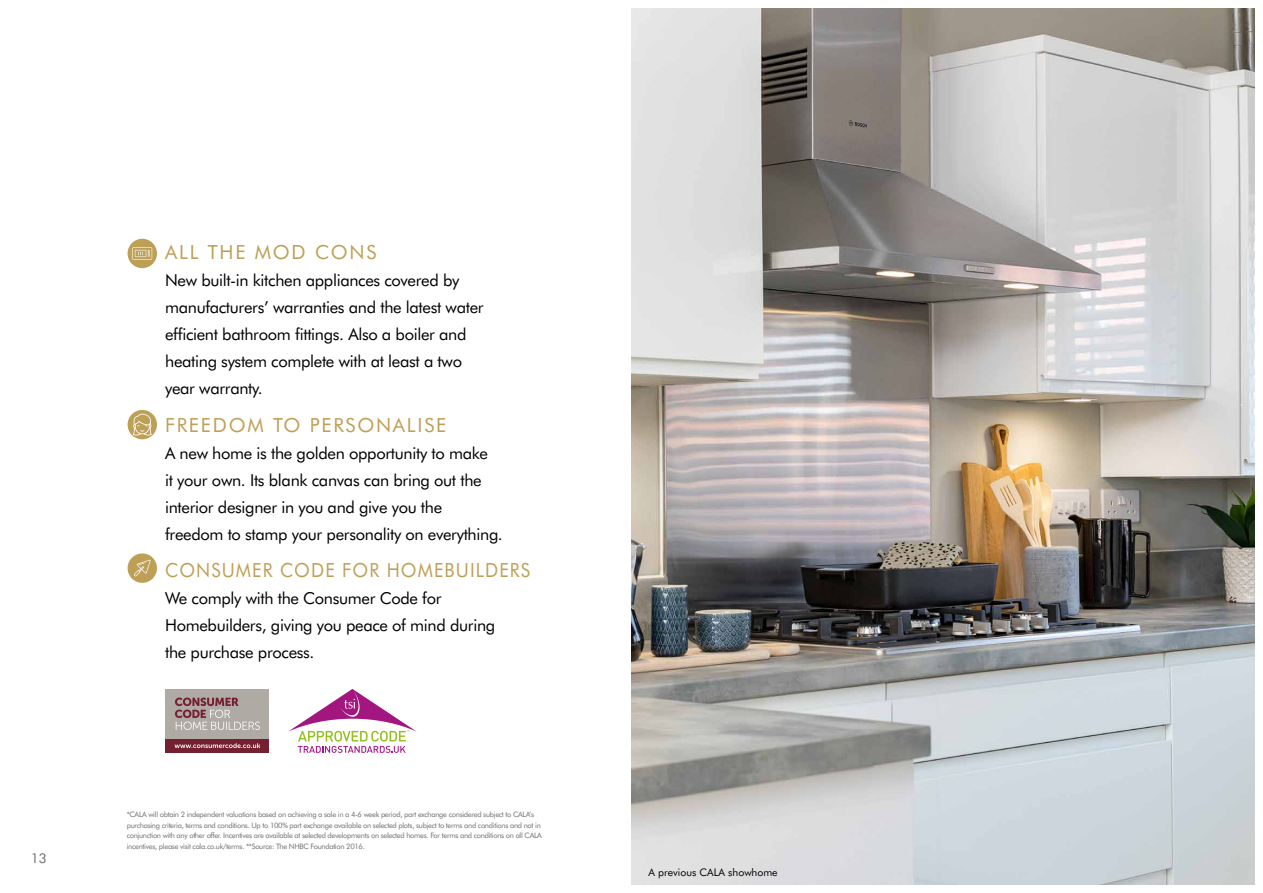
<style>
.page{position:relative;width:1263px;height:893px;background:#fff}
.page>*{position:absolute;margin:0;border:0;box-sizing:border-box;transform-origin:0 0}
.t1{font:19.5px "Futura BT";letter-spacing:.09em;color:#be9f56}
.t2{font:19.5px "Futura BT";letter-spacing:.06em;color:#be9f56;scale:.93 1}
.t3{font:16.5px/27px "Futura BT";letter-spacing:-.02em;color:#000}
.t4{font:13.5px "Futura BT";color:#706f6f}
.t5{font:10.5px "Futura BT";color:#000}
.t6{font:7.5px/10.5px "Futura BT";letter-spacing:-.04em;color:#706f6f}
</style>
<div class="page">
<div style="left:128px;top:239px;width:29px;height:29px;background:#be9f56;border-radius:50%"></div>
<svg style="left:132px;top:247px;width:20px;height:13px"></svg>
<div style="left:128px;top:410px;width:29px;height:29px;background:#be9f56;border-radius:50%"></div>
<svg style="left:133px;top:414px;width:19px;height:21px"></svg>
<div style="left:128px;top:553px;width:29px;height:30px;background:#be9f56;border-radius:50%"></div>
<svg style="left:134px;top:560px;width:17px;height:16px"></svg>
<div style="left:166px;top:738px;width:103px;height:15px;background:#752031"></div>
<svg style="left:175px;top:743px;width:85px;height:5px"></svg>
<div style="left:166px;top:689px;width:103px;height:49px;background:#b0aaa4"></div>
<svg style="left:175px;top:697px;width:85px;height:33px"></svg>
<svg style="left:288px;top:689px;width:129px;height:64px"></svg>
<img style="left:631px;top:9px;width:623px;height:875px">
<h3 class="t4" style="left:31px;top:850px;width:17px">13</h3>
<h1 class="t1" style="left:165px;top:240px;width:213px">ALL THE MOD CONS</h1>
<h2 class="t3" style="left:165px;top:266px;width:320px">New built-in kitchen appliances covered by manufacturers’ warranties and the latest water efficient bathroom fittings. Also a boiler and heating system complete with at least a two year warranty.</h2>
<h1 class="t1" style="left:165px;top:413px;width:283px">FREEDOM TO PERSONALISE</h1>
<h2 class="t3" style="left:165px;top:439px;width:339px">A new home is the golden opportunity to make<br>it your own. Its blank canvas can bring out the interior designer in you and give you the freedom to stamp your personality on everything.</h2>
<h1 class="t2" style="left:165px;top:558px;width:394px">CONSUMER CODE FOR HOMEBUILDERS</h1>
<h2 class="t3" style="left:165px;top:584px;width:332px">We comply with the Consumer Code for<br>Homebuilders, giving you peace of mind during the purchase process.</h2>
<p class="t6" style="left:127px;top:809px;width:417px">*CALA will obtain 2 independent valuations based on achieving a sale in a 4-6 week period, part exchange considered subject to CALA’s purchasing criteria, terms and conditions. Up to 100% part exchange available on selected plots, subject to terms and conditions and not in conjunction with any other offer. Incentives are available at selected developments on selected homes. For terms and conditions on all CALA incentives, please visit cala.co.uk/terms. **Source: The NHBC Foundation 2016.</p>
<h3 class="t5" style="left:648px;top:865px;width:131px">A previous CALA showhome</h3>
</div>
